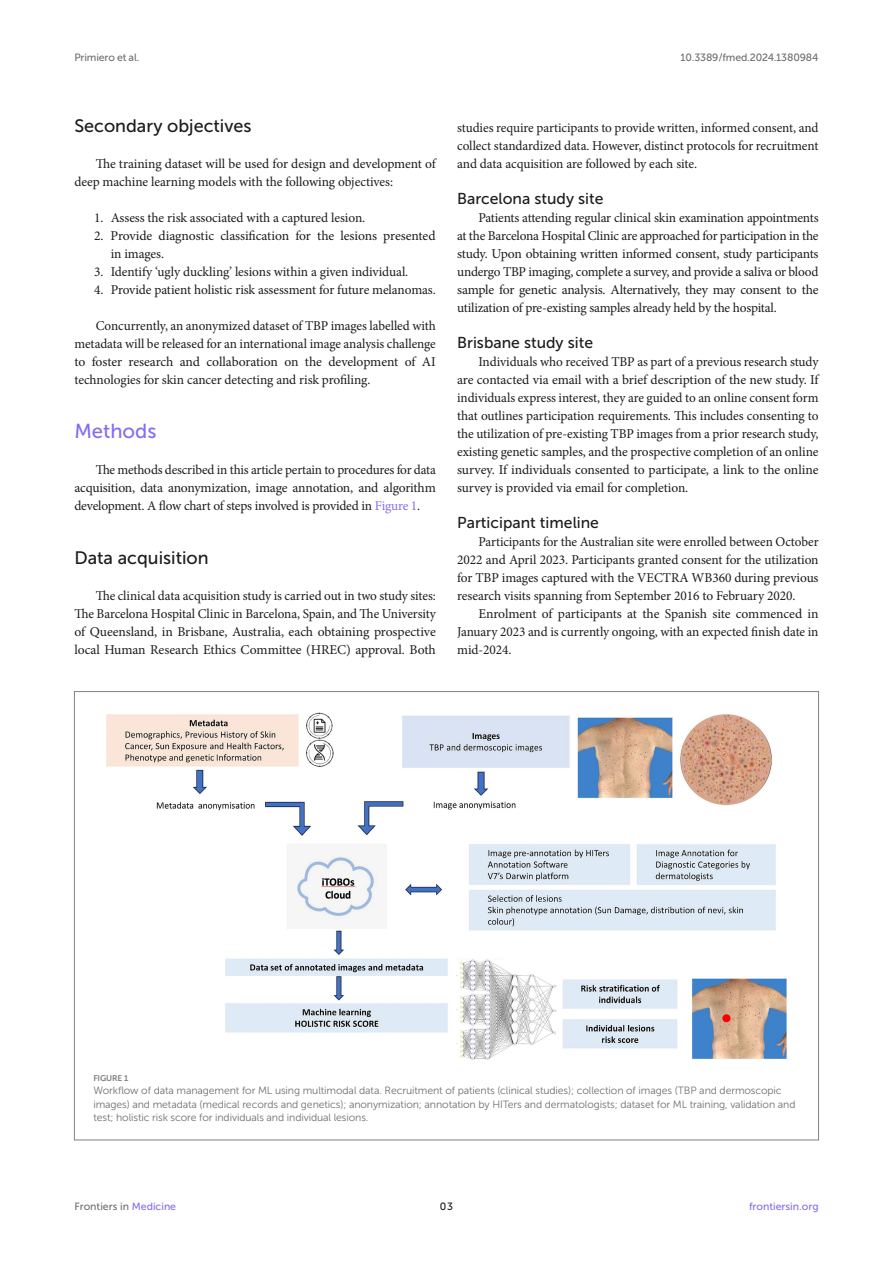
<style>
.page{position:relative;width:893px;height:1263px;background:#fff}
.page>*{position:absolute;margin:0;border:0;box-sizing:border-box;transform-origin:0 0}
.HEAD_1{font:20.25px "Museo Sans 500";color:#856df0}
.HEAD_2{font:18px "Museo Sans 500";color:#1b1c1b}
.HEAD_3{font:15.75px "Museo Sans 500";color:#1b1c1b}
.TEXT_FLUSH{font:13.5px/18px "Minion Pro";letter-spacing:-.01em;color:#1b1c1b;text-align:justify}
.TEXT{font:13.5px/18px "Minion Pro";letter-spacing:-.005em;color:#1b1c1b;text-align:justify}
.NL_MID{font:13.5px/18px "Minion Pro";letter-spacing:-.005em;color:#1b1c1b}
.NL_BLW{font:13.5px "Minion Pro";letter-spacing:-.01em;color:#1b1c1b}
.NL_ABV{font:13.5px "Minion Pro";letter-spacing:-.005em;color:#1b1c1b}
.FIG_LEG{font:10.5px/13.5px "Museo Sans 300";letter-spacing:-.01em;color:#706f70}
.t1{font:10.5px "Museo Sans 500";letter-spacing:-.015em;color:#706f70}
.t2{font:10.5px "Museo Sans 500";color:#856df0}
.t3{font:10.5px "Museo Sans 500";color:#1b1c1b}
.FIG_HD{font:8.25px "Museo Sans 700";letter-spacing:-.01em;color:#7e7f7f}
.s1{color:#856df0}
</style>
<div class="page">
<img style="left:106px;top:712px;width:681px;height:348px">
<p class="t1" style="left:74px;top:51px;width:66px">Primiero et al.</p>
<p class="t1" style="left:681px;top:51px;width:139px">10.3389/fmed.2024.1380984</p>
<p class="HEAD_2" style="left:74px;top:116px;width:179px">Secondary objectives</p>
<p class="TEXT_FLUSH" style="left:74px;top:155px;width:363px;text-indent:21px">The training dataset will be used for design and development of deep machine learning models with the following objectives:</p>
<p class="NL_ABV" style="left:94px;top:209px;width:273px">1. Assess the risk associated with a captured lesion.</p>
<p class="NL_MID" style="left:111px;top:227px;width:326px;text-indent:-16px">2. Provide diagnostic classification for the lesions presented in images.</p>
<p class="NL_MID" style="left:94px;top:263px;width:316px">3. Identify ‘ugly duckling’ lesions within a given individual.</p>
<p class="NL_BLW" style="left:94px;top:281px;width:343px">4. Provide patient holistic risk assessment for future melanomas.</p>
<p class="TEXT" style="left:74px;top:317px;width:363px;text-indent:21px">Concurrently, an anonymized dataset of TBP images labelled with metadata will be released for an international image analysis challenge to foster research and collaboration on the development of AI technologies for skin cancer detecting and risk profiling.</p>
<p class="HEAD_1" style="left:74px;top:420px;width:84px">Methods</p>
<p class="TEXT_FLUSH" style="left:74px;top:461px;width:363px;text-indent:21px">The methods described in this article pertain to procedures for data acquisition, data anonymization, image annotation, and algorithm development. A flow chart of steps involved is provided in <span class="s1">Figure 1</span>.</p>
<p class="HEAD_2" style="left:74px;top:548px;width:136px">Data acquisition</p>
<p class="TEXT_FLUSH" style="left:74px;top:587px;width:363px;text-indent:21px">The clinical data acquisition study is carried out in two study sites:<br>The Barcelona Hospital Clinic in Barcelona, Spain, and The University of Queensland, in Brisbane, Australia, each obtaining prospective local Human Research Ethics Committee (HREC) approval. Both</p>
<p class="TEXT_FLUSH" style="left:457px;top:119px;width:363px">studies require participants to provide written, informed consent, and collect standardized data. However, distinct protocols for recruitment and data acquisition are followed by each site.</p>
<p class="HEAD_3" style="left:457px;top:190px;width:148px">Barcelona study site</p>
<p class="TEXT_FLUSH" style="left:457px;top:209px;width:363px;text-indent:21px">Patients attending regular clinical skin examination appointments at the Barcelona Hospital Clinic are approached for participation in the study. Upon obtaining written informed consent, study participants undergo TBP imaging, complete a survey, and provide a saliva or blood sample for genetic analysis. Alternatively, they may consent to the utilization of pre-existing samples already held by the hospital.</p>
<p class="HEAD_3" style="left:457px;top:334px;width:137px">Brisbane study site</p>
<p class="TEXT_FLUSH" style="left:457px;top:353px;width:363px;text-indent:21px">Individuals who received TBP as part of a previous research study are contacted via email with a brief description of the new study. If individuals express interest, they are guided to an online consent form that outlines participation requirements. This includes consenting to the utilization of pre-existing TBP images from a prior research study, existing genetic samples, and the prospective completion of an online survey. If individuals consented to participate, a link to the online survey is provided via email for completion.</p>
<p class="HEAD_3" style="left:457px;top:514px;width:143px">Participant timeline</p>
<p class="TEXT_FLUSH" style="left:457px;top:533px;width:363px;text-indent:21px">Participants for the Australian site were enrolled between October 2022 and April 2023. Participants granted consent for the utilization for TBP images captured with the VECTRA WB360 during previous research visits spanning from September 2016 to February 2020.</p>
<p class="TEXT" style="left:457px;top:605px;width:363px;text-indent:21px">Enrolment of participants at the Spanish site commenced in January 2023 and is currently ongoing, with an expected finish date in mid-2024.</p>
<p class="FIG_HD" style="left:93px;top:1073px;width:37px">FIGURE 1</p>
<p class="FIG_LEG" style="left:93px;top:1084px;width:704px">Workflow of data management for ML using multimodal data. Recruitment of patients (clinical studies); collection of images (TBP and dermoscopic images) and metadata (medical records and genetics); anonymization; annotation by HITers and dermatologists; dataset for ML training, validation and test; holistic risk score for individuals and individual lesions.</p>
<p class="t1" style="left:74px;top:1200px;width:103px">Frontiers in <span class="s1">Medicine</span></p>
<p class="t3" style="left:440px;top:1200px;width:15px">03</p>
<p class="t2" style="left:749px;top:1200px;width:71px">frontiersin.org</p>
</div>
